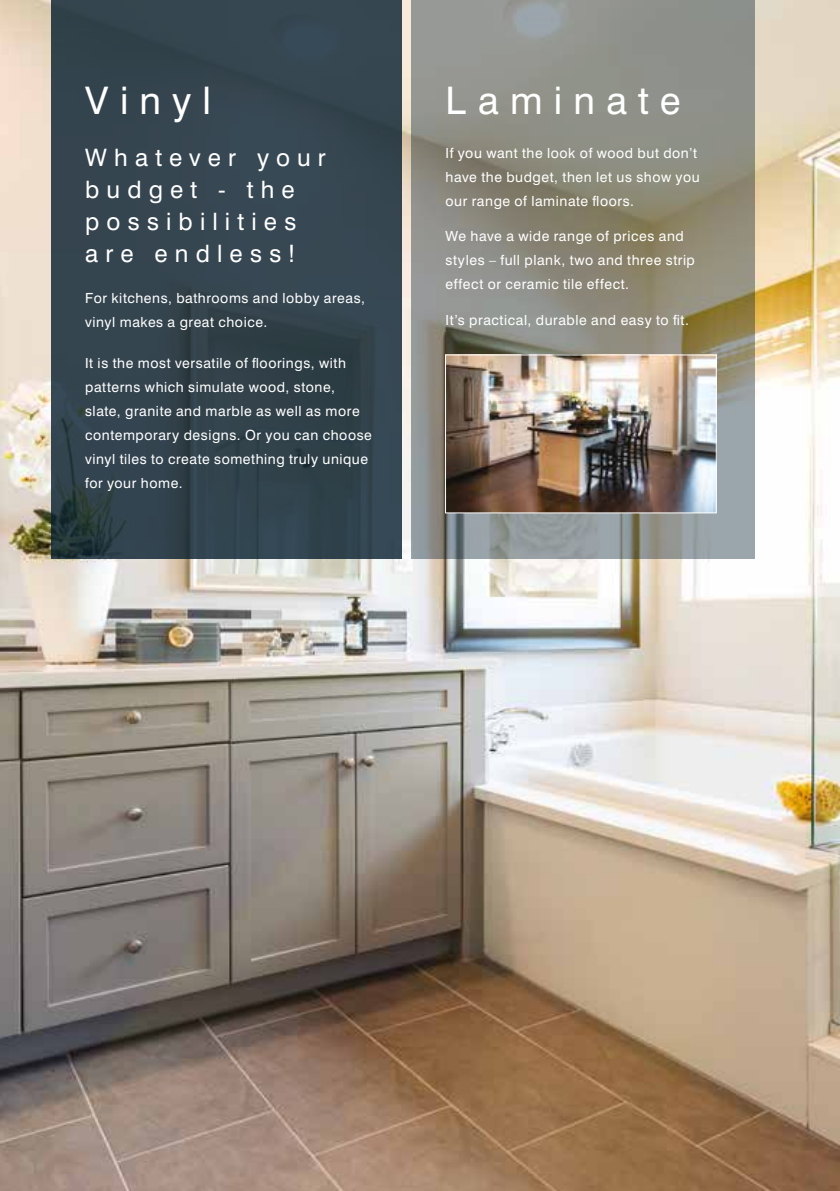
<style>
.page{position:relative;width:840px;height:1191px;background:#fff}
.page>*{position:absolute;margin:0;border:0;box-sizing:border-box;transform-origin:0 0}
.t1{font:38px "Swiss 721 BT";letter-spacing:.295em;color:#fff}
.t2{font:24px/32px "Swiss 721 BT";letter-spacing:.3em;color:#fff}
.t3{font:14px/24px "Swiss 721 BT";letter-spacing:.04em;color:#fff}
</style>
<div class="page">
<img style="left:0;top:0;width:839px;height:1191px">
<div style="left:51px;top:0;width:350px;height:558px;background:#34454f"></div>
<svg style="left:411px;top:0;width:343px;height:558px"></svg>
<img style="left:447px;top:356px;width:267px;height:155px">
<div style="left:445px;top:354px;width:271px;height:159px;border:1px solid #fff"></div>
<h1 class="t1" style="left:85px;top:77px;width:127px">Vinyl</h1>
<h1 class="t1" style="left:445px;top:77px;width:236px">Laminate</h1>
<h2 class="t2" style="left:85px;top:141px;width:242px">Whatever your budget - the possibilities are endless!</h2>
<p class="t3" style="left:85px;top:286px;width:281px">For kitchens, bathrooms and lobby areas, vinyl makes a great choice.</p>
<p class="t3" style="left:85px;top:351px;width:288px">It is the most versatile of floorings, with patterns which simulate wood, stone, slate, granite and marble as well as more contemporary designs. Or you can choose vinyl tiles to create something truly unique for your home.</p>
<p class="t3" style="left:445px;top:141px;width:255px">If you want the look of wood but don’t have the budget, then let us show you our range of laminate floors.</p>
<p class="t3" style="left:445px;top:224px;width:251px">We have a wide range of prices and styles – full plank, two and three strip effect or ceramic tile effect.</p>
<p class="t3" style="left:445px;top:308px;width:245px">It’s practical, durable and easy to fit.</p>
</div>
